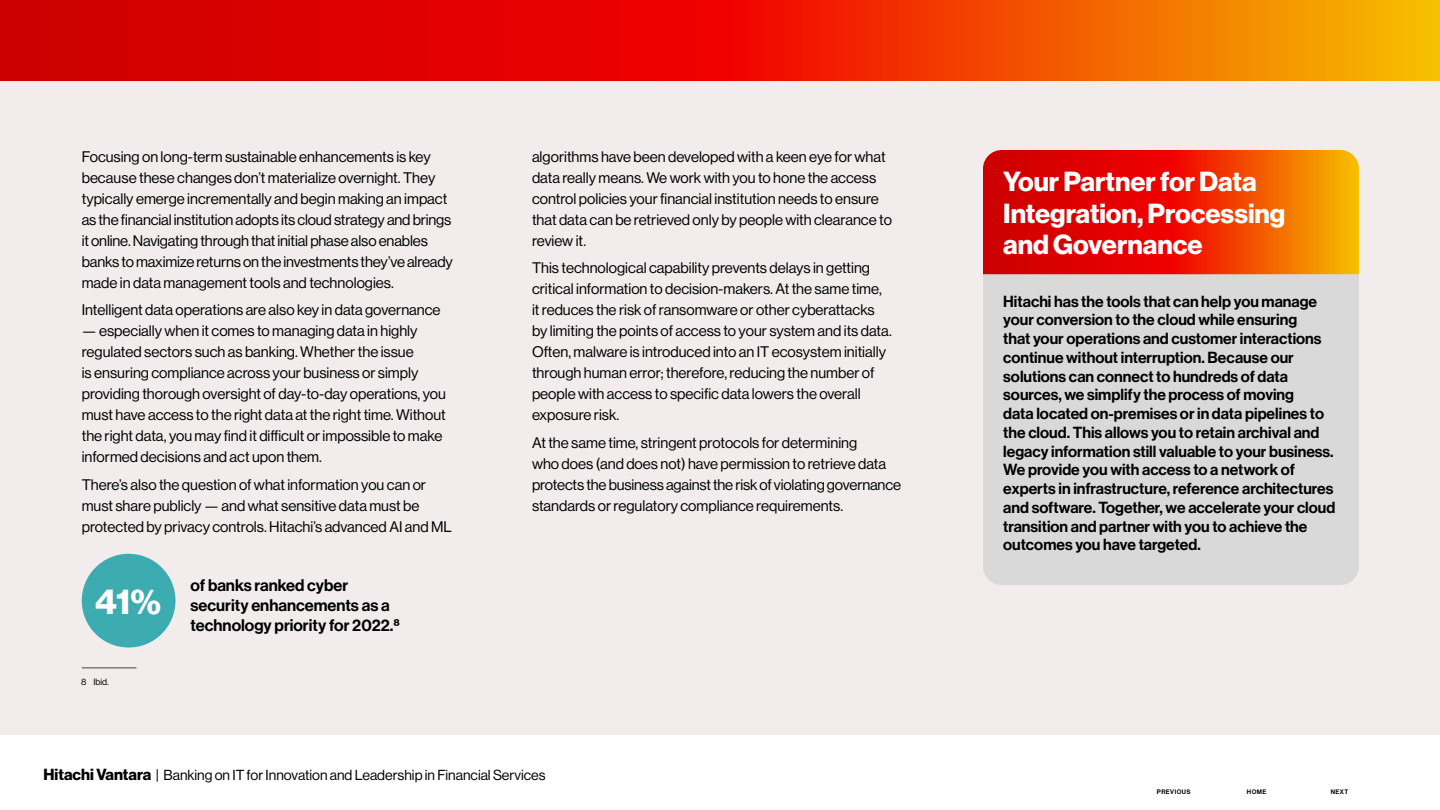
<style>
.page{position:relative;width:1440px;height:810px;background:#fff}
.page>*{position:absolute;margin:0;border:0;box-sizing:border-box;transform-origin:0 0}
.t1{font:35.25px "N Haas Grotesk DS Pro 75 Bd";color:#fff}
.t2{font:27px/31.5px "N Haas Grotesk DS Pro 75 Bd";color:#fff}
.t3{font:16.5px/19.8px "N Haas Grotesk DS Pro 65 Md";color:#000}
.t4{font:15.75px/18.8px "N Haas Grotesk DS Pro 65 Md";color:#000}
.t5{font:15px/21px "N Haas Grotesk DS Pro 55 Rg";color:#000101}
.t6{font:14.25px "N Haas Grotesk DS Pro 55 Rg";color:#000101}
.t7{font:9px "N Haas Grotesk DS Pro 55 Rg";color:#000}
.t8{font:6.38px "N Haas Grotesk DS Pro 65 Md";letter-spacing:.065em;color:#000}
.s1{font-family:"N Haas Grotesk DS Pro 75 Bd";font-size:15.75px}
</style>
<div class="page">
<svg style="left:0;top:0;width:1440px;height:81px;background:#e82f00"></svg>
<div style="left:0;top:81px;width:1440px;height:654px;background:#f2ecec"></div>
<div style="left:82px;top:554px;width:94px;height:94px;background:#3cacb1;border-radius:50%"></div>
<div style="left:983px;top:274px;width:376px;height:311px;background:#d9d9d9"></div>
<svg style="left:983px;top:150px;width:376px;height:124px;background:#e83000"></svg>
<hr style="left:82px;top:668px;width:54px;height:1px;background:#414141">
<p class="t5" style="left:82px;top:146px;width:373px">Focusing on long-term sustainable enhancements is key because these changes don’t materialize overnight. They typically emerge incrementally and begin making an impact as the financial institution adopts its cloud strategy and brings it online. Navigating through that initial phase also enables banks to maximize returns on the investments they’ve already made in data management tools and technologies.</p>
<p class="t5" style="left:82px;top:300px;width:360px">Intelligent data operations are also key in data governance</p>
<p class="t5" style="left:82px;top:321px;width:366px">— especially when it comes to managing data in highly regulated sectors such as banking. Whether the issue<br>is ensuring compliance across your business or simply providing thorough oversight of day-to-day operations, you must have access to the right data at the right time. Without the right data, you may find it difficult or impossible to make informed decisions and act upon them.</p>
<p class="t5" style="left:82px;top:474px;width:372px">There’s also the question of what information you can or must share publicly — and what sensitive data must be protected by privacy controls. Hitachi’s advanced AI and ML</p>
<h1 class="t1" style="left:95px;top:581px;width:67px">41%</h1>
<p class="t3" style="left:190px;top:576px;width:211px">of banks ranked cyber security enhancements as a technology priority for 2022.8</p>
<p class="t7" style="left:81px;top:677px;width:29px">8 Ibid.</p>
<p class="t5" style="left:532px;top:146px;width:361px">algorithms have been developed with a keen eye for what data really means. We work with you to hone the access control policies your financial institution needs to ensure that data can be retrieved only by people with clearance to review it.</p>
<p class="t5" style="left:532px;top:258px;width:361px">This technological capability prevents delays in getting critical information to decision-makers. At the same time, it reduces the risk of ransomware or other cyberattacks by limiting the points of access to your system and its data.<br>Often, malware is introduced into an IT ecosystem initially through human error; therefore, reducing the number of people with access to specific data lowers the overall exposure risk.</p>
<p class="t5" style="left:532px;top:432px;width:370px">At the same time, stringent protocols for determining<br>who does (and does not) have permission to retrieve data protects the business against the risk of violating governance standards or regulatory compliance requirements.</p>
<p class="t6" style="left:44px;top:767px;width:504px"><span class="s1">Hitachi Vantara</span> | Banking on IT for Innovation and Leadership in Financial Services</p>
<h2 class="t2" style="left:1003px;top:166px;width:284px">Your Partner for Data<br>Integration, Processing and Governance</h2>
<p class="t4" style="left:1003px;top:292px;width:334px">Hitachi has the tools that can help you manage your conversion to the cloud while ensuring<br>that your operations and customer interactions continue without interruption. Because our solutions can connect to hundreds of data sources, we simplify the process of moving<br>data located on-premises or in data pipelines to the cloud. This allows you to retain archival and legacy information still valuable to your business.<br>We provide you with access to a network of experts in infrastructure, reference architectures and software. Together, we accelerate your cloud transition and partner with you to achieve the outcomes you have targeted.</p>
<p class="t8" style="left:1157px;top:788px;width:35px">PREVIOUS</p>
<p class="t8" style="left:1247px;top:788px;width:21px">HOME</p>
<p class="t8" style="left:1331px;top:788px;width:19px">NEXT</p>
</div>
